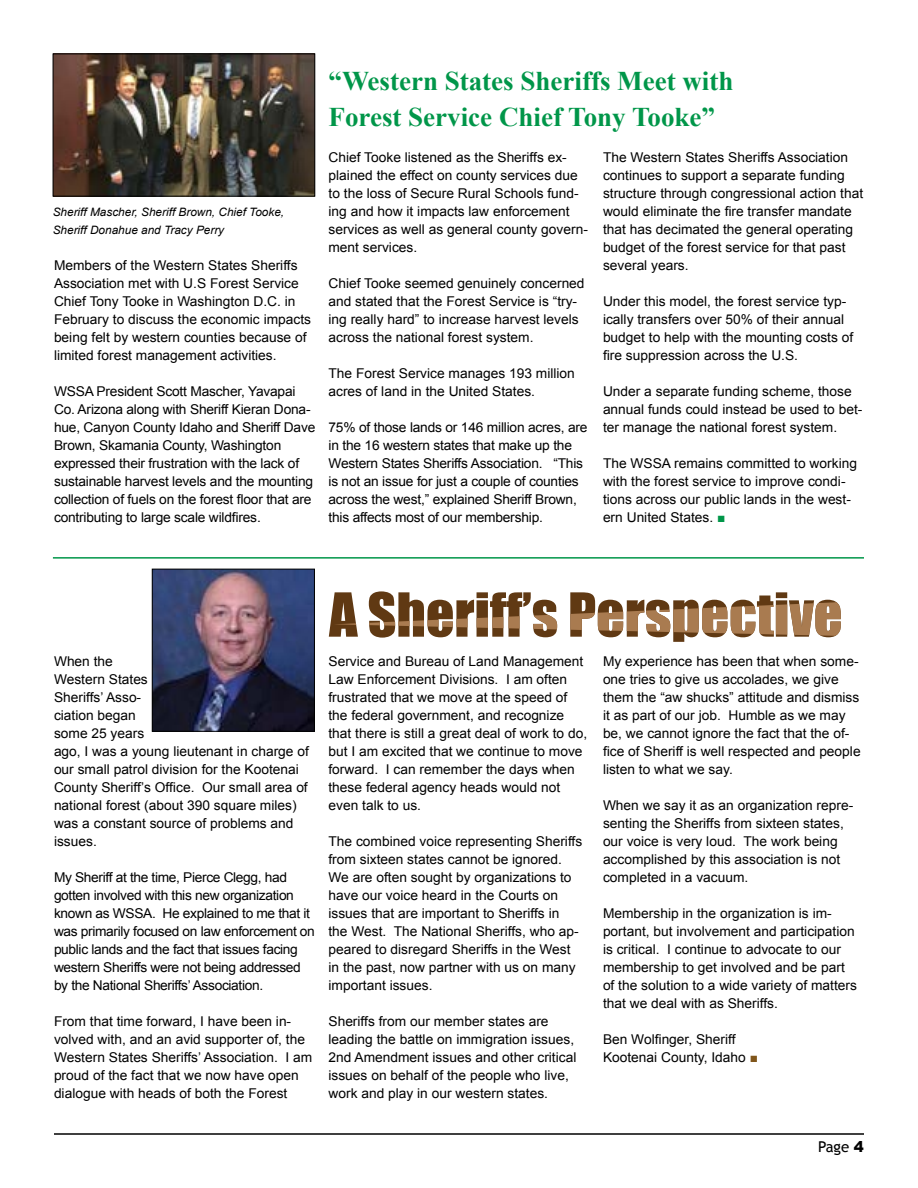
<style>
.page{position:relative;width:918px;height:1188px;background:#fff}
.page>*{position:absolute;margin:0;border:0;box-sizing:border-box;transform-origin:0 0}
.t1{font:56.1px "Impact";color:#603913}
.t2{font:700 27px/36px "Times New Roman";color:#009649}
.t3{font:15px "Trebuchet MS";color:#000}
.t4{font:13.5px/18px "Arial";color:#000}
.t5{font:13.5px/18px "Arial";letter-spacing:-.025em;color:#000}
.t6{font:italic 11.55px/18px "Arial";color:#000}
.s1{color:#009649}
.s2{color:#80561b}
.s3{font-family:"Arial";font-weight:900}
</style>
<div class="page">
<hr style="left:54px;top:1133px;width:810px;height:2px;background:#000">
<img style="left:154px;top:571px;width:159px;height:159px">
<div style="left:152px;top:569px;width:163px;height:163px;border:1px solid #000"></div>
<img style="left:55px;top:56px;width:258px;height:138px">
<div style="left:53px;top:54px;width:262px;height:142px;border:1px solid #000"></div>
<hr style="left:53px;top:557px;width:811px;height:2px;background:#009649">
<p class="t6" style="left:53px;top:203px;width:233px">Sheriff Mascher, Sheriff Brown, Chief Tooke,<br>Sheriff Donahue and Tracy Perry</p>
<p class="t4" style="left:54px;top:256px;width:259px">Members of the Western States Sheriffs Association met with U.S Forest Service Chief Tony Tooke in Washington D.C. in February to discuss the economic impacts being felt by western counties because of limited forest management activities.</p>
<p class="t4" style="left:54px;top:382px;width:263px">WSSA President Scott Mascher, Yavapai Co. Arizona along with Sheriff Kieran Dona&shy;hue, Canyon County Idaho and Sheriff Dave Brown, Skamania County, Washington expressed their frustration with the lack of sustainable harvest levels and the mounting collection of fuels on the forest floor that are contributing to large scale wildfires.</p>
<h2 class="t2" style="left:329px;top:62px;width:406px">“Western States Sheriffs Meet with<br>Forest Service Chief Tony Tooke”</h2>
<p class="t4" style="left:328px;top:148px;width:261px">Chief Tooke listened as the Sheriffs ex&shy;plained the effect on county services due to the loss of Secure Rural Schools fund&shy;ing and how it impacts law enforcement services as well as general county govern&shy;ment services.</p>
<p class="t4" style="left:328px;top:274px;width:258px">Chief Tooke seemed genuinely concerned and stated that the Forest Service is “try&shy;ing really hard” to increase harvest levels across the national forest system.</p>
<p class="t4" style="left:328px;top:364px;width:248px">The Forest Service manages 193 million acres of land in the United States.</p>
<p class="t4" style="left:328px;top:418px;width:260px">75% of those lands or 146 million acres, are in the 16 western states that make up the Western States Sheriffs Association. “This is not an issue for just a couple of counties across the west,” explained Sheriff Brown, this affects most of our membership.</p>
<p class="t4" style="left:603px;top:148px;width:262px">The Western States Sheriffs Association continues to support a separate funding structure through congressional action that would eliminate the fire transfer mandate that has decimated the general operating budget of the forest service for that past several years.</p>
<p class="t4" style="left:603px;top:292px;width:252px">Under this model, the forest service typ&shy;ically transfers over 50% of their annual budget to help with the mounting costs of fire suppression across the U.S.</p>
<p class="t4" style="left:603px;top:382px;width:261px">Under a separate funding scheme, those annual funds could instead be used to bet&shy;ter manage the national forest system.</p>
<p class="t4" style="left:603px;top:454px;width:256px">The WSSA remains committed to working with the forest service to improve condi&shy;tions across our public lands in the west&shy;ern United States. <span class="s1">■</span></p>
<p class="t4" style="left:54px;top:652px;width:256px">When the<br>Western States<br>Sheriffs’ Asso-<br>ciation began<br>some 25 years<br>ago, I was a young lieutenant in charge of our small patrol division for the Kootenai<br>County Sheriff’s Office. Our small area of national forest (about 390 square miles) was a constant source of problems and issues.</p>
<p class="t5" style="left:54px;top:868px;width:262px">My Sheriff at the time, Pierce Clegg, had gotten involved with this new organization known as WSSA. He explained to me that it was primarily focused on law enforcement on public lands and the fact that issues facing western Sheriffs were not being addressed by the National Sheriffs’ Association.</p>
<p class="t4" style="left:54px;top:1012px;width:260px">From that time forward, I have been in&shy;volved with, and an avid supporter of, the Western States Sheriffs’ Association. I am proud of the fact that we now have open dialogue with heads of both the Forest</p>
<h1 class="t1" style="left:329px;top:571px;width:515px">A Sheriff’s Perspective</h1>
<p class="t4" style="left:329px;top:652px;width:260px">Service and Bureau of Land Management Law Enforcement Divisions. I am often frustrated that we move at the speed of the federal government, and recognize that there is still a great deal of work to do, but I am excited that we continue to move forward. I can remember the days when these federal agency heads would not even talk to us.</p>
<p class="t4" style="left:328px;top:832px;width:255px">The combined voice representing Sheriffs from sixteen states cannot be ignored.<br>We are often sought by organizations to have our voice heard in the Courts on issues that are important to Sheriffs in<br>the West. The National Sheriffs, who ap&shy;peared to disregard Sheriffs in the West in the past, now partner with us on many important issues.</p>
<p class="t4" style="left:328px;top:1012px;width:249px">Sheriffs from our member states are leading the battle on immigration issues, 2nd Amendment issues and other critical issues on behalf of the people who live, work and play in our western states.</p>
<p class="t4" style="left:603px;top:652px;width:259px">My experience has been that when some&shy;one tries to give us accolades, we give them the “aw shucks” attitude and dismiss it as part of our job. Humble as we may be, we cannot ignore the fact that the of&shy;fice of Sheriff is well respected and people listen to what we say.</p>
<p class="t4" style="left:603px;top:796px;width:252px">When we say it as an organization repre&shy;senting the Sheriffs from sixteen states, our voice is very loud. The work being accomplished by this association is not completed in a vacuum.</p>
<p class="t4" style="left:603px;top:904px;width:256px">Membership in the organization is im&shy;portant, but involvement and participation is critical. I continue to advocate to our membership to get involved and be part of the solution to a wide variety of matters that we deal with as Sheriffs.</p>
<p class="t4" style="left:603px;top:1030px;width:157px">Ben Wolfinger, Sheriff<br>Kootenai County, Idaho <span class="s2">■</span></p>
<p class="t3" style="left:818px;top:1138px;width:47px">Page <span class="s3">4</span></p>
</div>
